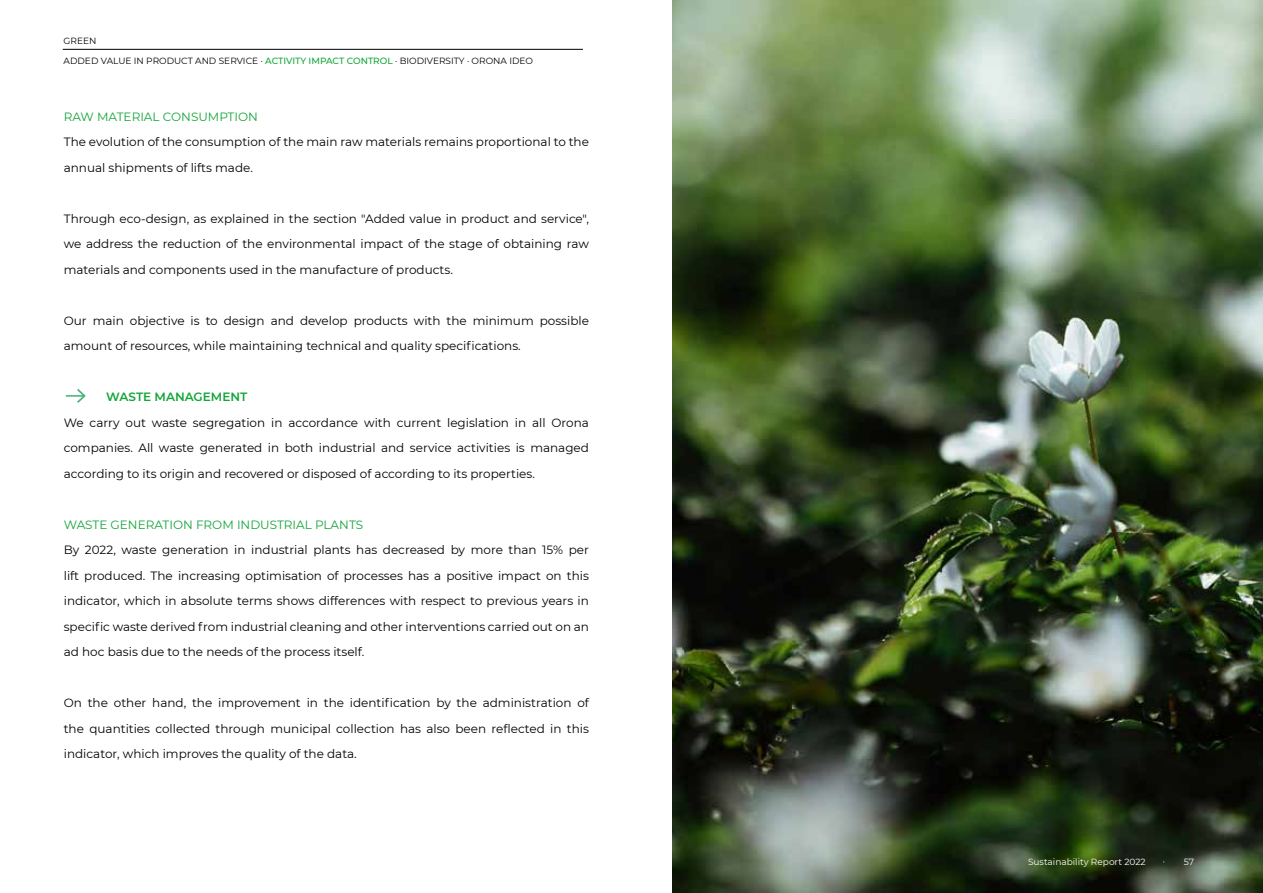
<style>
.page{position:relative;width:1263px;height:893px;background:#fff}
.page>*{position:absolute;margin:0;border:0;box-sizing:border-box;transform-origin:0 0}
.t1{font:12px/25.5px "Montserrat";color:#000;text-align:justify}
.t2{font:12px "Montserrat";color:#13a538}
.t3{font:600 12px "Montserrat";color:#13a538}
.t4{font:9px "Montserrat";color:#000}
.t5{font:9px "Montserrat";color:#fff}
.s1{font-weight:500;color:#13a538}
.s2{font-family:"Minion Pro"}
</style>
<div class="page">
<hr style="left:63px;top:49px;width:520px;height:1px;background:#000">
<svg style="left:66px;top:389px;width:20px;height:14px"></svg>
<img style="left:673px;top:0;width:590px;height:893px">
<p class="t4" style="left:64px;top:35px;width:34px">GREEN</p>
<p class="t4" style="left:64px;top:54px;width:471px">ADDED VALUE IN PRODUCT AND SERVICE · <span class="s1">ACTIVITY IMPACT CONTROL</span> · BIODIVERSITY · ORONA IDEO</p>
<p class="t2" style="left:64px;top:108px;width:196px">RAW MATERIAL CONSUMPTION</p>
<p class="t1" style="left:64px;top:129px;width:527px">The evolution of the consumption of the main raw materials remains proportional to the annual shipments of lifts made.</p>
<p class="t1" style="left:64px;top:205px;width:527px">Through eco-design, as explained in the section "Added value in product and service", we address the reduction of the environmental impact of the stage of obtaining raw materials and components used in the manufacture of products.</p>
<p class="t1" style="left:64px;top:307px;width:527px">Our main objective is to design and develop products with the minimum possible amount of resources, while maintaining technical and quality specifications.</p>
<p class="t3" style="left:106px;top:388px;width:143px">WASTE MANAGEMENT</p>
<p class="t1" style="left:64px;top:409px;width:527px">We carry out waste segregation in accordance with current legislation in all Orona companies. All waste generated in both industrial and service activities is managed according to its origin and recovered or disposed of according to its properties.</p>
<p class="t2" style="left:64px;top:516px;width:301px">WASTE GENERATION FROM INDUSTRIAL PLANTS</p>
<p class="t1" style="left:64px;top:537px;width:527px">By 2022, waste generation in industrial plants has decreased by more than 15% per lift produced. The increasing optimisation of processes has a positive impact on this indicator, which in absolute terms shows differences with respect to previous years in specific waste derived from industrial cleaning and other interventions carried out on an ad hoc basis due to the needs of the process itself.</p>
<p class="t1" style="left:64px;top:690px;width:527px">On the other hand, the improvement in the identification by the administration of the quantities collected through municipal collection has also been reflected in this indicator, which improves the quality of the data.</p>
<p class="t5" style="left:960px;top:856px;width:160px">Non-Financial Reporting S atemen</p>
<p class="t5" style="left:1028px;top:856px;width:119px">Sustainability Report 2022</p>
<p class="t5" style="left:1163px;top:856px;width:33px"><span class="s2">·</span> 57</p>
</div>
